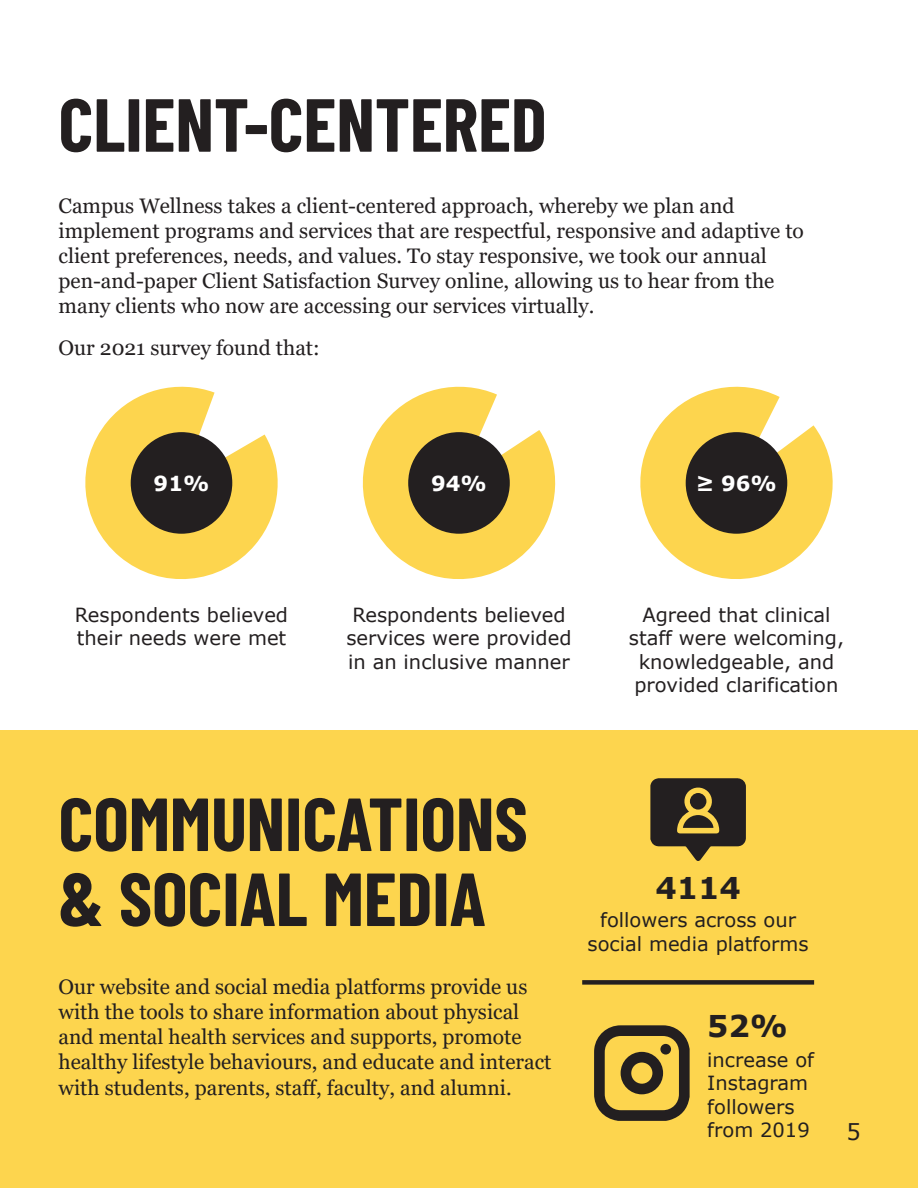
<style>
.page{position:relative;width:918px;height:1188px;background:#fff}
.page>*{position:absolute;margin:0;border:0;box-sizing:border-box;transform-origin:0 0}
.t1{font:700 75px/75px "Barlow Condensed";color:#231f20}
.t2{font:700 30px "Verdana";color:#231f20}
.t3{font:22.5px "Verdana";color:#231f20}
.t4{font:21px/25.2px "Georgia";color:#231f20}
.t5{font:700 20.7px "Verdana";color:#fff}
.t6{font:19.5px/23.4px "Verdana";color:#231f20;text-align:center}
</style>
<div class="page">
<div style="left:0;top:730px;width:918px;height:458px;background:#fdd54e"></div>
<svg style="left:640px;top:386px;width:193px;height:193px;fill:#fdd54e"></svg>
<div style="left:686px;top:432px;width:101px;height:102px;background:#231f20;border-radius:50%"></div>
<svg style="left:362px;top:386px;width:194px;height:193px;fill:#fdd54e"></svg>
<div style="left:408px;top:432px;width:102px;height:102px;background:#231f20;border-radius:50%"></div>
<svg style="left:85px;top:386px;width:193px;height:193px;fill:#fdd54e"></svg>
<div style="left:131px;top:432px;width:101px;height:102px;background:#231f20;border-radius:50%"></div>
<svg style="left:650px;top:778px;width:96px;height:83px"></svg>
<div style="left:690px;top:793px;width:16px;height:17px;background:#231f20;border-radius:50%"></div>
<svg style="left:594px;top:1025px;width:96px;height:96px"></svg>
<div style="left:660px;top:1044px;width:11px;height:11px;background:#231f20;border-radius:50%"></div>
<div style="left:582px;top:980px;width:232px;height:5px;background:#231f20"></div>
<h1 class="t1" style="left:59px;top:83px;width:490px">CLIENT-CENTERED</h1>
<p class="t4" style="left:59px;top:193px;width:747px">Campus Wellness takes a client-centered approach, whereby we plan and implement programs and services that are respectful, responsive and adaptive to client preferences, needs, and values. To stay responsive, we took our annual pen-and-paper Client Satisfaction Survey online, allowing us to hear from the many clients who now are accessing our services virtually.</p>
<p class="t4" style="left:59px;top:335px;width:263px">Our 2021 survey found that:</p>
<p class="t5" style="left:154px;top:469px;width:57px">91%</p>
<p class="t5" style="left:431px;top:469px;width:57px">94%</p>
<p class="t5" style="left:696px;top:469px;width:82px">≥ 96%</p>
<p class="t6" style="left:75px;top:603px;width:215px;text-align:left">Respondents believed their needs were met</p>
<p class="t6" style="left:346px;top:603px;width:227px">Respondents believed services were provided in an inclusive manner</p>
<p class="t6" style="left:629px;top:603px;width:217px">Agreed that clinical staff were welcoming, knowledgeable, and provided clarification</p>
<h1 class="t1" style="left:59px;top:782px;width:471px">COMMUNICATIONS &amp; SOCIAL MEDIA</h1>
<p class="t4" style="left:59px;top:974px;width:494px">Our website and social media platforms provide us with the tools to share information about physical and mental health services and supports, promote healthy lifestyle behaviours, and educate and interact with students, parents, staff, faculty, and alumni.</p>
<h2 class="t2" style="left:656px;top:867px;width:87px">4114</h2>
<p class="t6" style="left:588px;top:908px;width:223px">followers across our social media platforms</p>
<h2 class="t2" style="left:707px;top:1005px;width:82px">52%</h2>
<p class="t6" style="left:707px;top:1048px;width:108px;text-align:left">increase of<br>Instagram followers from 2019</p>
<p class="t3" style="left:847px;top:1116px;width:16px">5</p>
</div>
